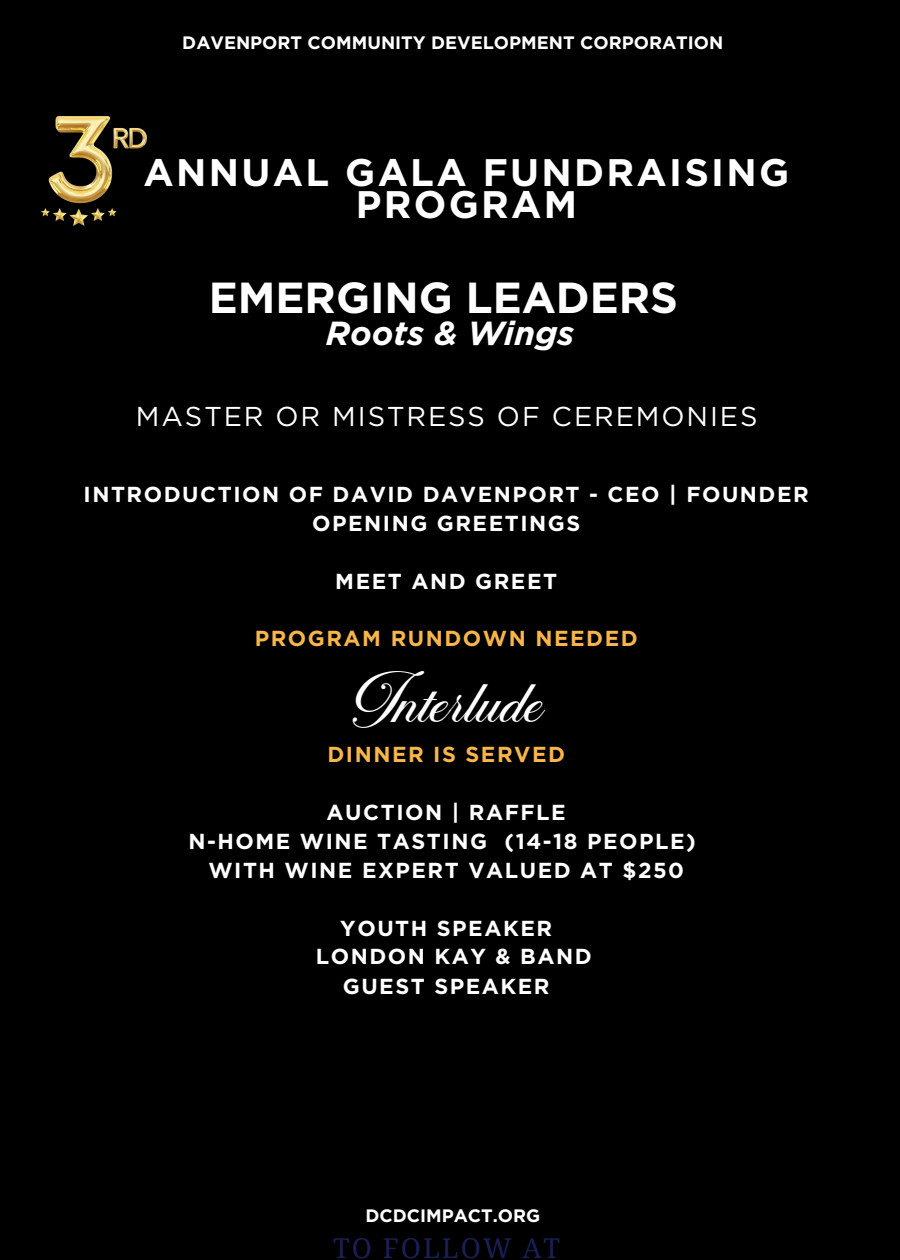
<style>
.page{position:relative;width:900px;height:1260px;background:#000}
.page>*{position:absolute;margin:0;border:0;box-sizing:border-box;transform-origin:0 0}
.t1{font:45px "Tempting";color:#fff}
.t2{font:700 43.5px "Gotham";color:#fff}
.t3{font:700 38.5px/32px "Gotham";letter-spacing:.06em;color:#fff;text-align:center}
.t4{font:italic 700 33.25px "Gotham";color:#fff}
.t5{font:27.25px "Gotham";letter-spacing:.07em;color:#fff}
.t6{font:27.25px "Droid Serif";letter-spacing:.07em;color:#1a2055}
.t7{font:700 21.75px "Gotham";letter-spacing:.07em;color:#fff}
.t8{font:700 21.75px "Gotham";letter-spacing:.07em;color:#f7b54a}
.t9{font:700 18px "Gotham";color:#fff}
</style>
<div class="page">
<img style="left:42px;top:116px;width:105px;height:109px">
<p class="t9" style="left:182px;top:32px;width:543px">DAVENPORT COMMUNITY DEVELOPMENT CORPORATION</p>
<p class="t3" style="left:144px;top:156px;width:647px">ANNUAL GALA FUNDRAISING<br>PROGRAM</p>
<p class="t2" style="left:209px;top:272px;width:471px">EMERGING LEADERS</p>
<p class="t4" style="left:326px;top:313px;width:250px">Roots &amp; Wings</p>
<p class="t5" style="left:136px;top:400px;width:623px">MASTER OR MISTRESS OF CEREMONIES</p>
<p class="t7" style="left:84px;top:481px;width:727px">INTRODUCTION OF DAVID DAVENPORT - CEO | FOUNDER</p>
<p class="t7" style="left:312px;top:510px;width:270px">OPENING GREETINGS</p>
<p class="t7" style="left:335px;top:568px;width:223px">MEET AND GREET</p>
<p class="t8" style="left:255px;top:626px;width:385px">PROGRAM RUNDOWN NEEDED</p>
<p class="t1" style="left:353px;top:682px;width:189px">Interlude</p>
<p class="t8" style="left:327px;top:741px;width:239px">DINNER IS SERVED</p>
<p class="t7" style="left:327px;top:799px;width:241px">AUCTION | RAFFLE</p>
<p class="t7" style="left:188px;top:828px;width:509px">N-HOME WINE TASTING (14-18 PEOPLE)</p>
<p class="t7" style="left:208px;top:857px;width:477px">WITH WINE EXPERT VALUED AT $250</p>
<p class="t7" style="left:340px;top:915px;width:213px">YOUTH SPEAKER</p>
<p class="t7" style="left:316px;top:944px;width:277px">LONDON KAY &amp; BAND</p>
<p class="t7" style="left:343px;top:973px;width:208px">GUEST SPEAKER</p>
<p class="t9" style="left:365px;top:1204px;width:176px">DCDCIMPACT.ORG</p>
<p class="t6" style="left:333px;top:1233px;width:229px">TO FOLLOW AT</p>
</div>
